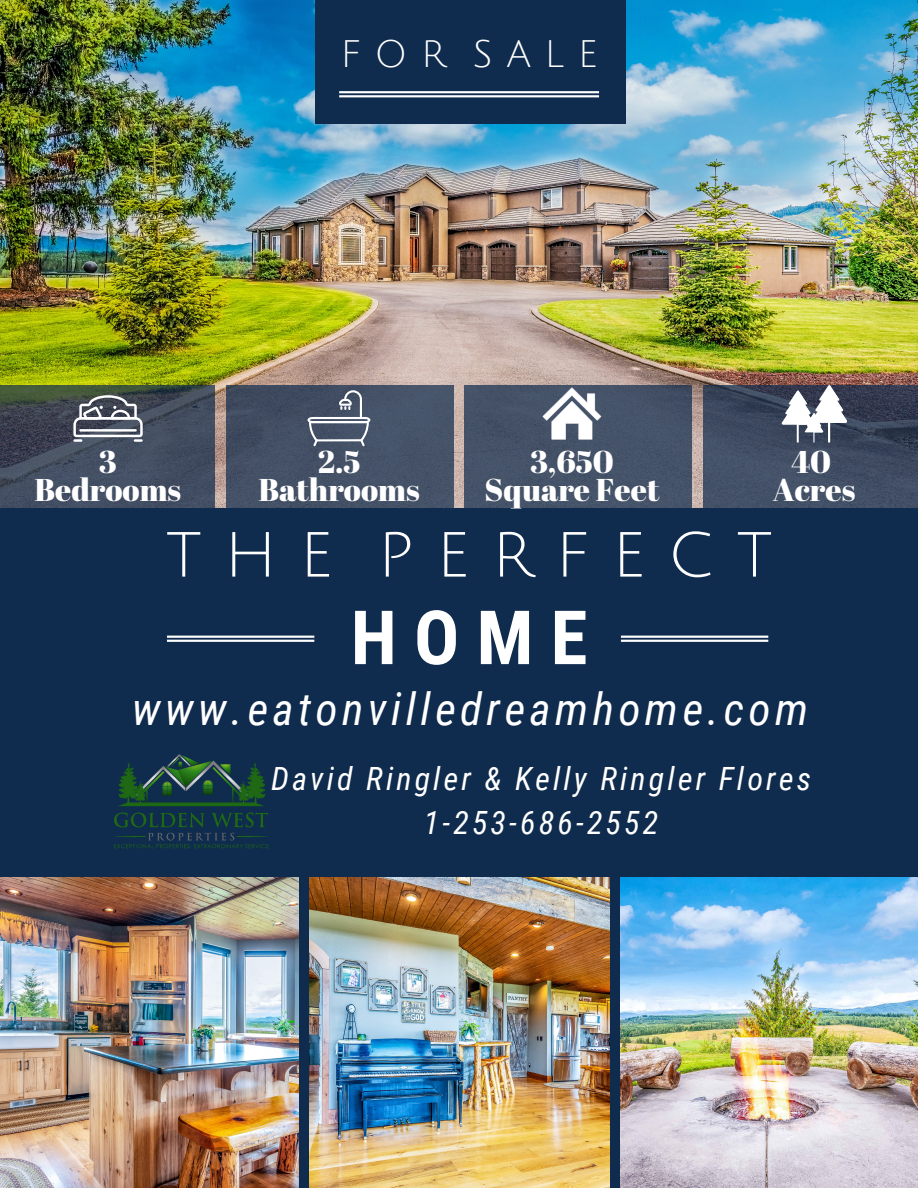
<style>
.page{position:relative;width:918px;height:1188px;background:#0f2b4d}
.page>*{position:absolute;margin:0;border:0;box-sizing:border-box;transform-origin:0 0}
.t1{font:700 75px "Roboto Condensed";color:#fff}
.t2{font:62.25px "Julius Sans One";letter-spacing:.36em;color:#fff}
.t3{font:italic 45.15px "Roboto Condensed";letter-spacing:.1em;color:#fff}
.t4{font:37.35px "Julius Sans One";letter-spacing:.36em;color:#fff}
.t5{font:italic 32.1px/44.7px "Roboto Condensed";letter-spacing:.1em;color:#fff;text-align:center}
.t6{font:31.5px/28.2px "Abril Fatface";color:#fff;text-align:center}
</style>
<div class="page">
<img style="left:0;top:0;width:918px;height:507px">
<hr style="left:167px;top:640px;width:147px;height:2px;background:#fff">
<hr style="left:167px;top:636px;width:147px;height:2px;background:#fff">
<hr style="left:621px;top:640px;width:147px;height:2px;background:#fff">
<hr style="left:621px;top:636px;width:147px;height:2px;background:#fff">
<img style="left:0;top:878px;width:299px;height:310px">
<img style="left:310px;top:878px;width:299px;height:310px">
<img style="left:620px;top:878px;width:298px;height:310px">
<div style="left:315px;top:0;width:310px;height:124px;background:#0f2b4d"></div>
<hr style="left:339px;top:95px;width:260px;height:2px;background:#fff">
<hr style="left:339px;top:91px;width:260px;height:2px;background:#fff">
<svg style="left:0;top:385px;width:215px;height:123px;fill:#434d60"></svg>
<div style="left:226px;top:385px;width:227px;height:123px;background:#445167"></div>
<div style="left:464px;top:385px;width:228px;height:123px;background:#455368"></div>
<svg style="left:703px;top:385px;width:215px;height:123px;fill:#404c62"></svg>
<svg style="left:307px;top:390px;width:63px;height:56px"></svg>
<svg style="left:73px;top:395px;width:70px;height:47px"></svg>
<svg style="left:543px;top:387px;width:58px;height:52px"></svg>
<svg style="left:782px;top:385px;width:65px;height:57px"></svg>
<img style="left:114px;top:754px;width:154px;height:95px">
<p class="t4" style="left:341px;top:35px;width:259px">FOR SALE</p>
<p class="t6" style="left:34px;top:446px;width:148px">3<br>Bedrooms</p>
<p class="t6" style="left:259px;top:446px;width:163px">2.5<br>Bathrooms</p>
<p class="t6" style="left:485px;top:446px;width:176px">3,650<br>Square Feet</p>
<p class="t6" style="left:773px;top:446px;width:84px">40<br>Acres</p>
<h2 class="t2" style="left:166px;top:523px;width:608px">THE PERFECT</h2>
<h1 class="t1" style="left:351px;top:595px;width:238px">HOME</h1>
<h3 class="t3" style="left:132px;top:683px;width:678px">www.eatonvilledreamhome.com</h3>
<p class="t5" style="left:271px;top:756px;width:541px">David Ringler &amp; Kelly Ringler Flores<br>1-253-686-2552</p>
</div>
